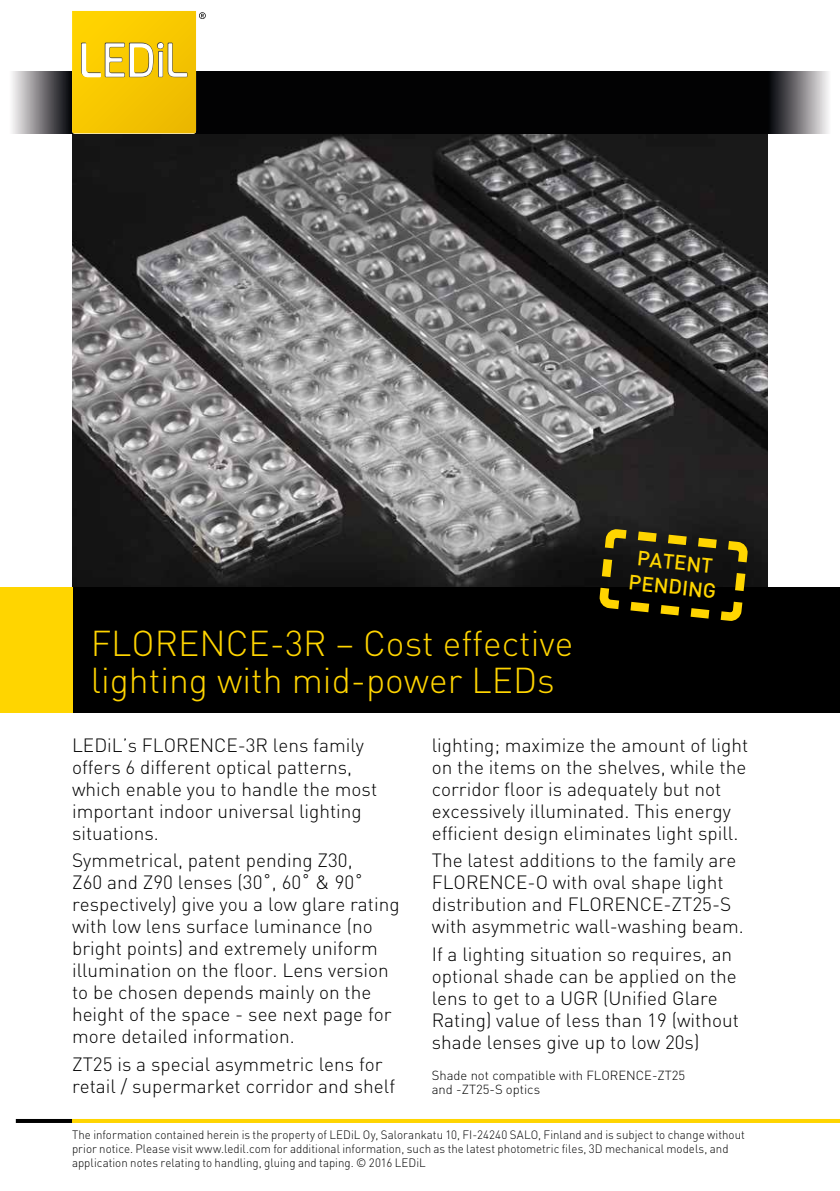
<style>
.page{position:relative;width:840px;height:1191px;background:#fff}
.page>*{position:absolute;margin:0;border:0;box-sizing:border-box;transform-origin:0 0}
.t1{font:300 35.6px/37px "DIN";color:#ffd500}
.t2{font:500 20.6px/24.6px "DIN";color:#ffd500}
.t3{font:300 19px/22px "DIN";color:#000}
.t4{font:300 13px/14px "DIN";color:#000}
.t5{font:300 12px/14px "DIN";letter-spacing:.005em;color:#000;scale:.96 1}
</style>
<div class="page">
<img style="left:72px;top:134px;width:695px;height:453px">
<hr style="left:72px;top:1119px;width:767px;height:4px;background:#ffd500">
<hr style="left:16px;top:1119px;width:56px;height:4px;background:#000">
<div style="left:71px;top:72px;width:701px;height:62px;background:#020203"></div>
<img style="left:771px;top:72px;width:58px;height:62px">
<img style="left:12px;top:72px;width:59px;height:62px">
<div style="left:0;top:587px;width:839px;height:126px;background:#000"></div>
<div style="left:0;top:587px;width:72px;height:126px;background:#ffd500"></div>
<svg style="left:72px;top:10px;width:134px;height:124px;background:#ebc31f"></svg>
<svg style="left:595px;top:526px;width:155px;height:95px"></svg>
<p class="t2" style="left:632px;top:544px;width:89px;rotate:6deg">PATENT<br>PENDING</p>
<h1 class="t1" style="left:91px;top:624px;width:484px">FLORENCE-3R – Cost effective lighting with mid-power LEDs</h1>
<p class="t3" style="left:72px;top:733px;width:306px">LEDiL’s FLORENCE-3R lens family offers 6 different optical patterns, which enable you to handle the most important indoor universal lighting situations.</p>
<p class="t3" style="left:72px;top:849px;width:329px">Symmetrical, patent pending Z30,<br>Z60 and Z90 lenses (30˚, 60˚ &amp; 90˚ respectively) give you a low glare rating with low lens surface luminance (no bright points) and extremely uniform illumination on the floor. Lens version to be chosen depends mainly on the height of the space - see next page for more detailed information.</p>
<p class="t3" style="left:72px;top:1053px;width:324px">ZT25 is a special asymmetric lens for retail / supermarket corridor and shelf</p>
<p class="t3" style="left:431px;top:733px;width:318px">lighting; maximize the amount of light on the items on the shelves, while the corridor floor is adequately but not excessively illuminated. This energy efficient design eliminates light spill.</p>
<p class="t3" style="left:431px;top:849px;width:313px">The latest additions to the family are FLORENCE-O with oval shape light distribution and FLORENCE-ZT25-S with asymmetric wall-washing beam.</p>
<p class="t3" style="left:431px;top:943px;width:308px">If a lighting situation so requires, an optional shade can be applied on the lens to get to a UGR (Unified Glare Rating) value of less than 19 (without shade lenses give up to low 20s)</p>
<p class="t4" style="left:431px;top:1068px;width:255px">Shade not compatible with FLORENCE-ZT25 and -ZT25-S optics</p>
<p class="t5" style="left:72px;top:1127px;width:702px">The information contained herein is the property of LEDiL Oy, Salorankatu 10, FI-24240 SALO, Finland and is subject to change without prior notice. Please visit www.ledil.com for additional information, such as the latest photometric files, 3D mechanical models, and application notes relating to handling, gluing and taping. © 2016 LEDiL</p>
</div>
